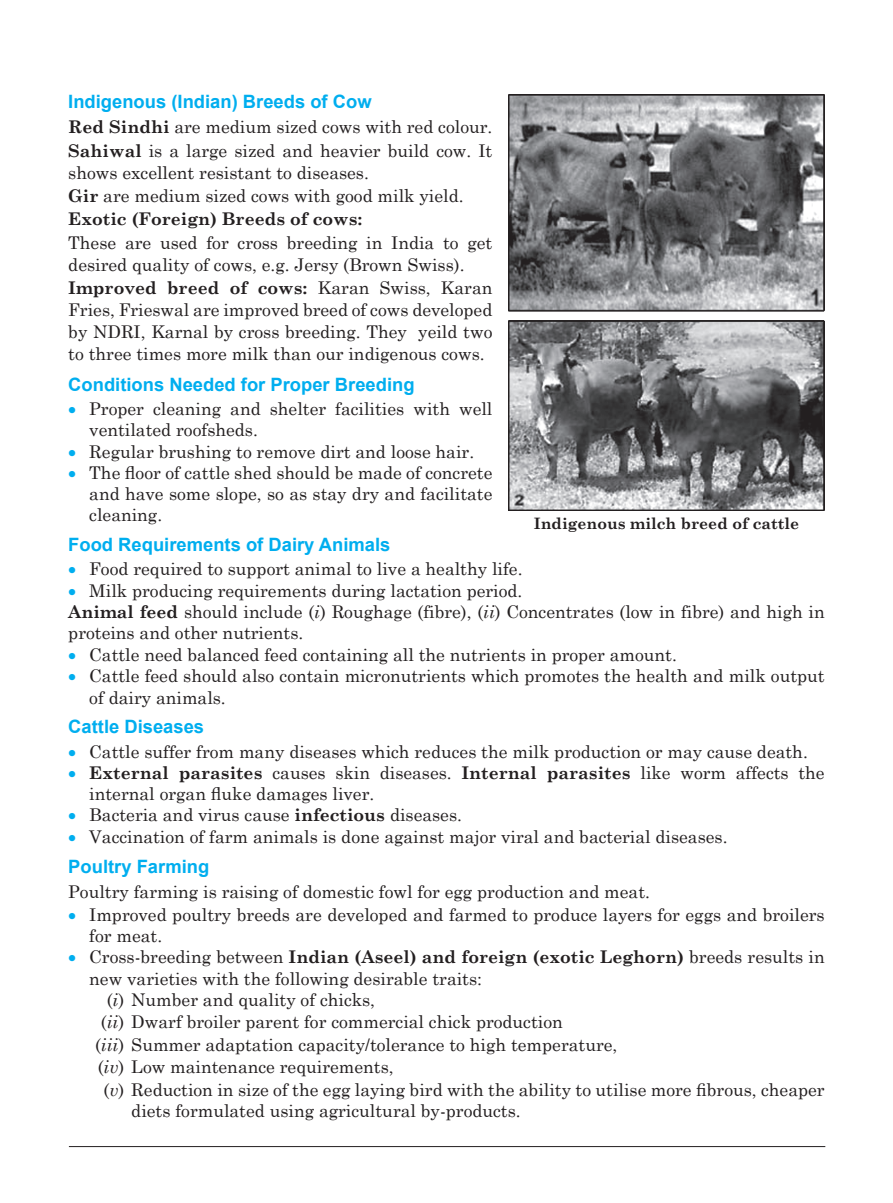
<style>
.page{position:relative;width:893px;height:1203px;background:#fff}
.page>*{position:absolute;margin:0;border:0;box-sizing:border-box;transform-origin:0 0}
.t1{font:700 18.38px "Arial";color:#00aeef}
.t2{font:17.5px/22.2px "Century Schoolbook";color:#231f20}
.t3{font:700 17.5px "Century Schoolbook";color:#231f20}
.t4{font:700 15.75px "Century Schoolbook";color:#231f20}
.s1{font-weight:700}
.s2{color:#00aeef}
.s3{font-style:italic}
.s4{font-weight:400}
</style>
<div class="page">
<hr style="left:69px;top:1145px;width:756px;height:1px;background:#231f20">
<img style="left:508px;top:94px;width:316px;height:416px">
<p class="t1" style="left:68px;top:88px;width:305px">Indigenous (Indian) Breeds of Cow</p>
<p class="t2" style="left:68px;top:114px;width:425px;line-height:22.9px"><span class="s1">Red Sindhi</span> are medium sized cows with red colour.<br><span class="s1">Sahiwal</span> is a large sized and heavier build cow. It shows excellent resistant to diseases.<br><span class="s1">Gir</span> are medium sized cows with good milk yield.<br><span class="s1">Exotic (Foreign) Breeds of cows:</span></p>
<p class="t2" style="left:68px;top:230px;width:425px">These are used for cross breeding in India to get desired quality of cows, e.g. Jersy (Brown Swiss).<br><span class="s1">Improved breed of cows:</span> Karan Swiss, Karan Fries, Frieswal are improved breed of cows developed by NDRI, Karnal by cross breeding. They yeild two to three times more milk than our indigenous cows.</p>
<p class="t1" style="left:68px;top:371px;width:348px">Conditions Needed for Proper Breeding</p>
<p class="t2" style="left:68px;top:396px;width:425px"><span class="s2">∑</span> Proper cleaning and shelter facilities with well</p>
<p class="t2" style="left:89px;top:417px;width:170px">ventilated roofsheds.</p>
<p class="t2" style="left:68px;top:438px;width:407px"><span class="s2">∑</span> Regular brushing to remove dirt and loose hair.</p>
<p class="t2" style="left:68px;top:460px;width:425px"><span class="s2">∑</span> The floor of cattle shed should be made of concrete</p>
<p class="t2" style="left:89px;top:481px;width:404px">and have some slope, so as stay dry and facilitate</p>
<p class="t2" style="left:89px;top:502px;width:74px">cleaning.</p>
<p class="t1" style="left:68px;top:531px;width:323px">Food Requirements of Dairy Animals</p>
<p class="t2" style="left:68px;top:557px;width:758px;line-height:21px"><span class="s2">∑</span> Food required to support animal to live a healthy life.<br><span class="s2">∑</span> Milk producing requirements during lactation period.<br><span class="s1">Animal feed</span> should include (<span class="s3">i</span>) Roughage (fibre), (<span class="s3">ii</span>) Concentrates (low in fibre) and high in proteins and other nutrients.</p>
<p class="t2" style="left:68px;top:642px;width:610px"><span class="s2">∑</span> Cattle need balanced feed containing all the nutrients in proper amount.</p>
<p class="t2" style="left:68px;top:663px;width:758px"><span class="s2">∑</span> Cattle feed should also contain micronutrients which promotes the health and milk output</p>
<p class="t2" style="left:89px;top:684px;width:138px">of dairy animals.</p>
<p class="t1" style="left:68px;top:713px;width:137px">Cattle Diseases</p>
<p class="t2" style="left:68px;top:738px;width:741px"><span class="s2">∑</span> Cattle suffer from many diseases which reduces the milk production or may cause death.</p>
<p class="t2" style="left:68px;top:760px;width:758px"><span class="s2">∑</span> <span class="s1">External parasites</span> causes skin diseases. <span class="s1">Internal parasites</span> like worm affects the</p>
<p class="t2" style="left:89px;top:781px;width:286px">internal organ fluke damages liver.</p>
<p class="t2" style="left:68px;top:802px;width:395px"><span class="s2">∑</span> Bacteria and virus cause <span class="s1">infectious</span> diseases.</p>
<p class="t2" style="left:68px;top:823px;width:660px"><span class="s2">∑</span> Vaccination of farm animals is done against major viral and bacterial diseases.</p>
<p class="t1" style="left:68px;top:853px;width:142px">Poultry Farming</p>
<p class="t2" style="left:68px;top:879px;width:583px">Poultry farming is raising of domestic fowl for egg production and meat.</p>
<p class="t2" style="left:68px;top:902px;width:758px"><span class="s2">∑</span> Improved poultry breeds are developed and farmed to produce layers for eggs and broilers</p>
<p class="t2" style="left:89px;top:923px;width:74px">for meat.</p>
<p class="t3" style="left:68px;top:943px;width:757px"><span class="s2">∑</span> <span class="s4">Cross-breeding between</span> Indian (Aseel) and foreign (exotic Leghorn) <span class="s4">breeds results in</span></p>
<p class="t2" style="left:89px;top:965px;width:394px">new varieties with the following desirable traits:</p>
<p class="t2" style="left:107px;top:986px;width:270px">(<span class="s3">i</span>) Number and quality of chicks,</p>
<p class="t2" style="left:101px;top:1009px;width:463px">(<span class="s3">ii</span>) Dwarf broiler parent for commercial chick production</p>
<p class="t2" style="left:95px;top:1031px;width:523px">(<span class="s3">iii</span>) Summer adaptation capacity/tolerance to high temperature,</p>
<p class="t2" style="left:98px;top:1054px;width:297px">(<span class="s3">iv</span>) Low maintenance requirements,</p>
<p class="t2" style="left:104px;top:1076px;width:722px">(<span class="s3">v</span>) Reduction in size of the egg laying bird with the ability to utilise more fibrous, cheaper</p>
<p class="t2" style="left:131px;top:1097px;width:391px">diets formulated using agricultural by-products.</p>
<p class="t4" style="left:534px;top:511px;width:267px">Indigenous milch breed of cattle</p>
</div>
